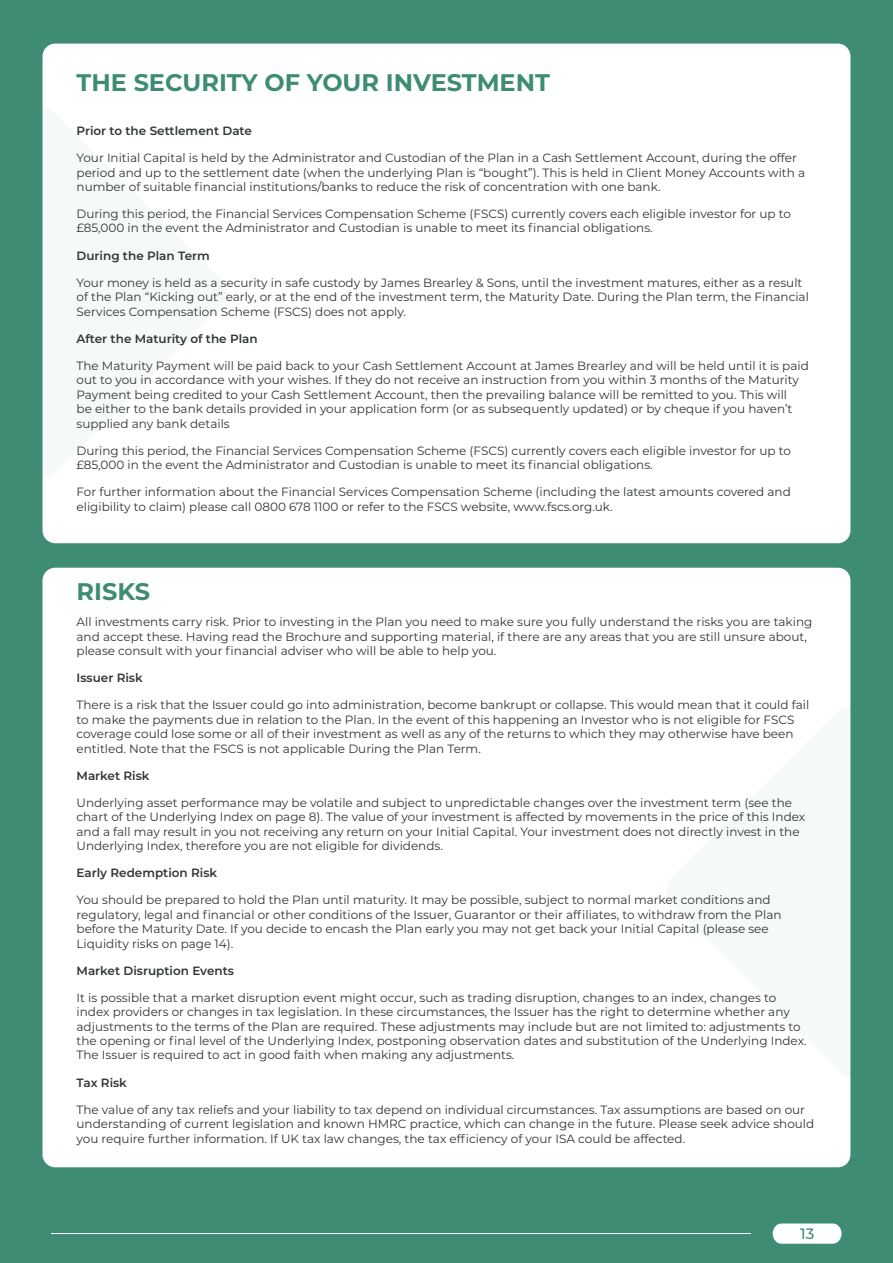
<style>
.page{position:relative;width:893px;height:1263px;background:#3d8c73}
.page>*{position:absolute;margin:0;border:0;box-sizing:border-box;transform-origin:0 0}
.t1{font:700 24px "Montserrat";color:#3d8c73}
.t2{font:500 15px "Montserrat";color:#3d8c73}
.t3{font:12px/14.4px "Montserrat";color:#303537}
.t4{font:600 12px "Montserrat";color:#303537}
</style>
<div class="page">
<hr style="left:51px;top:1233px;width:700px;height:1px;background:#fff">
<svg style="left:773px;top:1223px;width:69px;height:21px"></svg>
<div style="left:43px;top:568px;width:807px;height:599px;background:#fff;border-radius:13px"></div>
<svg style="left:850px;top:705px;width:1px;height:373px"></svg>
<div style="left:43px;top:44px;width:807px;height:499px;background:#fff;border-radius:13px"></div>
<svg style="left:42px;top:106px;width:1px;height:373px"></svg>
<p class="t1" style="left:77px;top:65px;width:475px">THE SECURITY OF YOUR INVESTMENT</p>
<p class="t4" style="left:77px;top:122px;width:177px">Prior to the Settlement Date</p>
<p class="t3" style="left:77px;top:150px;width:730px">Your Initial Capital is held by the Administrator and Custodian of the Plan in a Cash Settlement Account, during the offer period and up to the settlement date (when the underlying Plan is “bought”). This is held in Client Money Accounts with a number of suitable financial institutions/banks to reduce the risk of concentration with one bank.</p>
<p class="t3" style="left:77px;top:206px;width:716px">During this period, the Financial Services Compensation Scheme (FSCS) currently covers each eligible investor for up to £85,000 in the event the Administrator and Custodian is unable to meet its financial obligations.</p>
<p class="t4" style="left:77px;top:247px;width:135px">During the Plan Term</p>
<p class="t3" style="left:77px;top:275px;width:734px">Your money is held as a security in safe custody by James Brearley &amp; Sons, until the investment matures, either as a result of the Plan “Kicking out” early, or at the end of the investment term, the Maturity Date. During the Plan term, the Financial<br>Services Compensation Scheme (FSCS) does not apply.</p>
<p class="t4" style="left:77px;top:330px;width:183px">After the Maturity of the Plan</p>
<p class="t3" style="left:77px;top:358px;width:734px">The Maturity Payment will be paid back to your Cash Settlement Account at James Brearley and will be held until it is paid out to you in accordance with your wishes. If they do not receive an instruction from you within 3 months of the Maturity Payment being credited to your Cash Settlement Account, then the prevailing balance will be remitted to you. This will<br>be either to the bank details provided in your application form (or as subsequently updated) or by cheque if you haven’t supplied any bank details</p>
<p class="t3" style="left:77px;top:443px;width:716px">During this period, the Financial Services Compensation Scheme (FSCS) currently covers each eligible investor for up to £85,000 in the event the Administrator and Custodian is unable to meet its financial obligations.</p>
<p class="t3" style="left:77px;top:484px;width:716px">For further information about the Financial Services Compensation Scheme (including the latest amounts covered and eligibility to claim) please call 0800 678 1100 or refer to the FSCS website, www.fscs.org.uk.</p>
<p class="t1" style="left:77px;top:575px;width:75px">RISKS</p>
<p class="t3" style="left:77px;top:614px;width:737px">All investments carry risk. Prior to investing in the Plan you need to make sure you fully understand the risks you are taking and accept these. Having read the Brochure and supporting material, if there are any areas that you are still unsure about, please consult with your financial adviser who will be able to help you.</p>
<p class="t4" style="left:77px;top:669px;width:68px">Issuer Risk</p>
<p class="t3" style="left:77px;top:697px;width:734px">There is a risk that the Issuer could go into administration, become bankrupt or collapse. This would mean that it could fail to make the payments due in relation to the Plan. In the event of this happening an Investor who is not eligible for FSCS coverage could lose some or all of their investment as well as any of the returns to which they may otherwise have been entitled. Note that the FSCS is not applicable During the Plan Term.</p>
<p class="t4" style="left:77px;top:767px;width:75px">Market Risk</p>
<p class="t3" style="left:77px;top:795px;width:730px">Underlying asset performance may be volatile and subject to unpredictable changes over the investment term (see the chart of the Underlying Index on page 8). The value of your investment is affected by movements in the price of this Index and a fall may result in you not receiving any return on your Initial Capital. Your investment does not directly invest in the Underlying Index, therefore you are not eligible for dividends.</p>
<p class="t4" style="left:77px;top:864px;width:142px">Early Redemption Risk</p>
<p class="t3" style="left:77px;top:892px;width:706px">You should be prepared to hold the Plan until maturity. It may be possible, subject to normal market conditions and regulatory, legal and financial or other conditions of the Issuer, Guarantor or their affiliates, to withdraw from the Plan before the Maturity Date. If you decide to encash the Plan early you may not get back your Initial Capital (please see Liquidity risks on page 14).</p>
<p class="t4" style="left:77px;top:962px;width:159px">Market Disruption Events</p>
<p class="t3" style="left:77px;top:990px;width:732px">It is possible that a market disruption event might occur, such as trading disruption, changes to an index, changes to index providers or changes in tax legislation. In these circumstances, the Issuer has the right to determine whether any adjustments to the terms of the Plan are required. These adjustments may include but are not limited to: adjustments to the opening or final level of the Underlying Index, postponing observation dates and substitution of the Underlying Index.<br>The Issuer is required to act in good faith when making any adjustments.</p>
<p class="t4" style="left:77px;top:1074px;width:52px">Tax Risk</p>
<p class="t3" style="left:77px;top:1102px;width:739px">The value of any tax reliefs and your liability to tax depend on individual circumstances. Tax assumptions are based on our understanding of current legislation and known HMRC practice, which can change in the future. Please seek advice should you require further information. If UK tax law changes, the tax efficiency of your ISA could be affected.</p>
<p class="t2" style="left:800px;top:1223px;width:16px">13</p>
</div>
